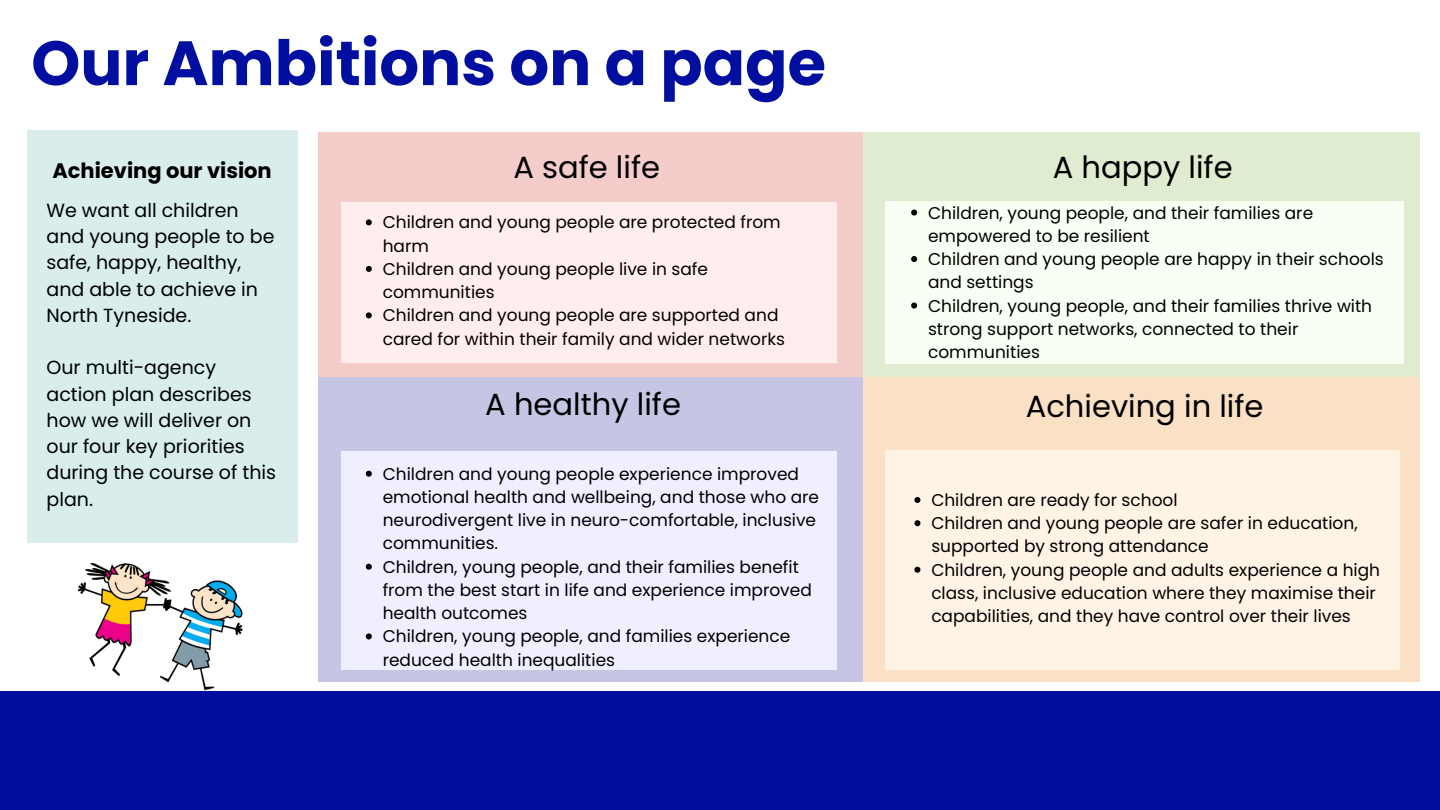
<style>
.page{position:relative;width:1440px;height:810px;background:#fff}
.page>*{position:absolute;margin:0;border:0;box-sizing:border-box;transform-origin:0 0}
.t1{font:700 62.5px "Poppins";color:#000f9f}
.t2{font:30.6px "Poppins";color:#000}
.t3{font:700 21px "Poppins";color:#000}
.t4{font:19px/26.2px "Poppins";color:#000}
.t5{font:17px/23.2px "Poppins";color:#000}
</style>
<div class="page">
<div style="left:27px;top:131px;width:271px;height:412px;background:#d8edec"></div>
<div style="left:0;top:692px;width:1440px;height:118px;background:#000f9f"></div>
<div style="left:319px;top:132px;width:544px;height:245px;background:#f4ccca"></div>
<div style="left:863px;top:132px;width:557px;height:245px;background:#e0ecd0"></div>
<div style="left:319px;top:377px;width:544px;height:304px;background:#c6c6e4"></div>
<div style="left:863px;top:377px;width:557px;height:304px;background:#fae0c4"></div>
<div style="left:341px;top:452px;width:495px;height:218px;background:#efefff"></div>
<div style="left:341px;top:202px;width:495px;height:160px;background:#ffeeed"></div>
<div style="left:885px;top:450px;width:515px;height:220px;background:#fff3e6"></div>
<div style="left:885px;top:201px;width:519px;height:163px;background:#fafff4"></div>
<svg style="left:366px;top:219px;width:6px;height:6px"></svg>
<svg style="left:366px;top:266px;width:6px;height:6px"></svg>
<svg style="left:366px;top:312px;width:6px;height:6px"></svg>
<svg style="left:366px;top:471px;width:6px;height:6px"></svg>
<svg style="left:366px;top:564px;width:6px;height:6px"></svg>
<svg style="left:366px;top:633px;width:6px;height:6px"></svg>
<svg style="left:911px;top:210px;width:6px;height:6px"></svg>
<svg style="left:911px;top:256px;width:6px;height:6px"></svg>
<svg style="left:911px;top:303px;width:6px;height:6px"></svg>
<svg style="left:914px;top:497px;width:6px;height:6px"></svg>
<svg style="left:914px;top:520px;width:6px;height:6px"></svg>
<svg style="left:914px;top:567px;width:6px;height:6px"></svg>
<img style="left:77px;top:562px;width:170px;height:130px">
<p class="t1" style="left:31px;top:20px;width:796px">Our Ambitions on a page</p>
<p class="t3" style="left:52px;top:156px;width:221px">Achieving our vision</p>
<p class="t4" style="left:47px;top:197px;width:229px">We want all children and young people to be safe, happy, healthy, and able to achieve in<br>North Tyneside.</p>
<p class="t4" style="left:47px;top:355px;width:231px">Our multi-agency action plan describes how we will deliver on our four key priorities during the course of this plan.</p>
<h3 class="t2" style="left:513px;top:145px;width:148px">A safe life</h3>
<h4 class="t2" style="left:1053px;top:146px;width:181px">A happy life</h4>
<p class="t5" style="left:383px;top:211px;width:400px">Children and young people are protected from harm</p>
<p class="t5" style="left:383px;top:257px;width:327px">Children and young people live in safe communities</p>
<p class="t5" style="left:383px;top:304px;width:404px">Children and young people are supported and cared for within their family and wider networks</p>
<p class="t5" style="left:928px;top:201px;width:387px">Children, young people, and their families are empowered to be resilient</p>
<p class="t5" style="left:928px;top:247px;width:457px">Children and young people are happy in their schools and settings</p>
<h2 class="t5" style="left:928px;top:294px;width:446px">Children, young people, and their families thrive with strong support networks, connected to their communities</h2>
<h4 class="t2" style="left:485px;top:383px;width:197px">A healthy life</h4>
<p class="t2" style="left:1026px;top:385px;width:239px">Achieving in life</p>
<p class="t5" style="left:383px;top:462px;width:438px">Children and young people experience improved emotional health and wellbeing, and those who are neurodivergent live in neuro-comfortable, inclusive communities.</p>
<p class="t5" style="left:383px;top:555px;width:431px">Children, young people, and their families benefit from the best start in life and experience improved health outcomes</p>
<p class="t5" style="left:383px;top:625px;width:409px">Children, young people, and families experience reduced health inequalities</p>
<h2 class="t5" style="left:931px;top:488px;width:248px">Children are ready for school</h2>
<h2 class="t5" style="left:931px;top:512px;width:428px">Children and young people are safer in education, supported by strong attendance</h2>
<h2 class="t5" style="left:931px;top:558px;width:450px">Children, young people and adults experience a high class, inclusive education where they maximise their capabilities, and they have control over their lives</h2>
</div>
